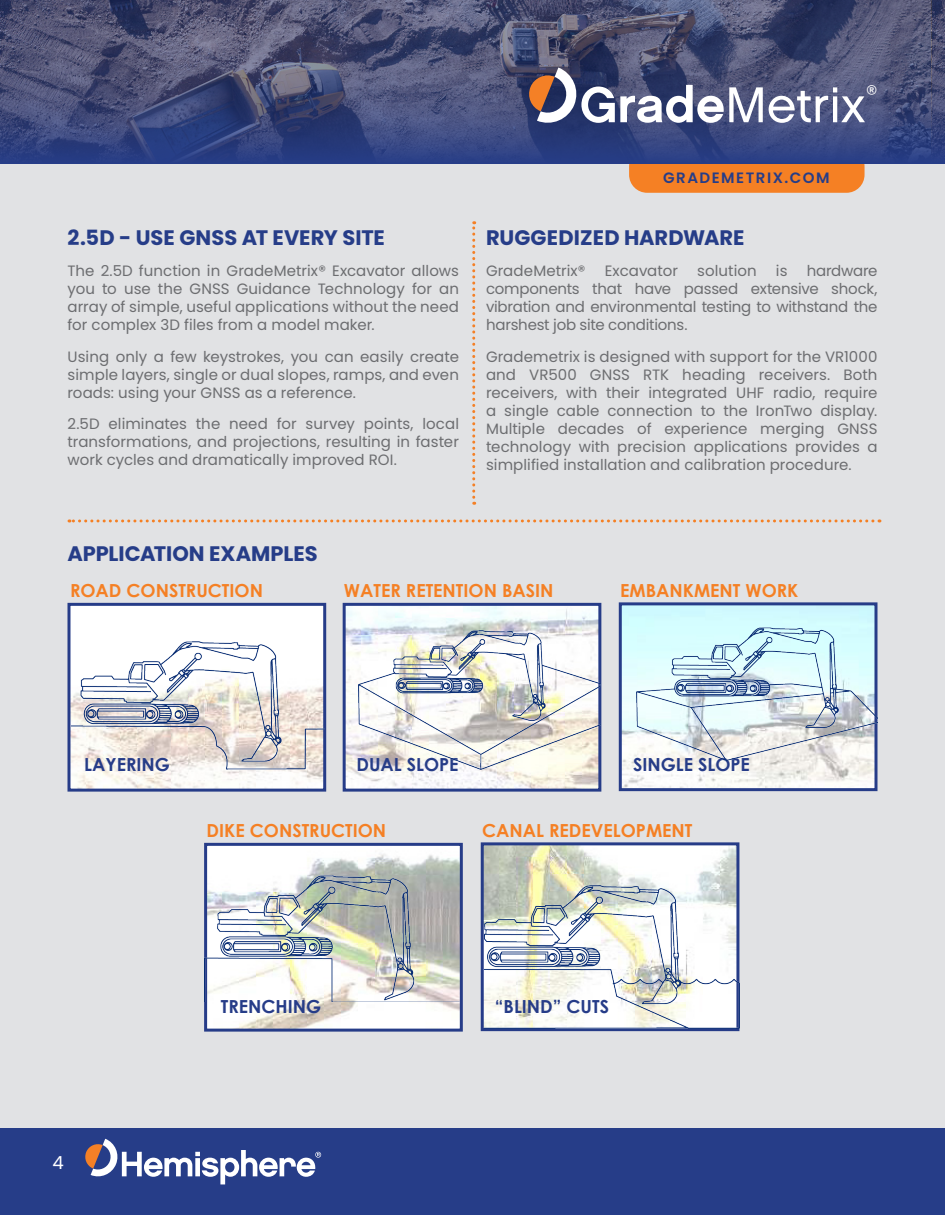
<style>
.page{position:relative;width:945px;height:1215px;background:#e1e2e4}
.page>*{position:absolute;margin:0;border:0;box-sizing:border-box;transform-origin:0 0}
.t1{font:300 23.85px "Poppins";color:#fff}
.t2{font:700 21px "Poppins";color:#263d88}
.Art_Header{font:700 18px "Century Gothic";color:#f58024}
.Art_Header-2{font:700 18px "Century Gothic";color:#263c88}
.t3{font:18px "Poppins";color:#fff}
.TEXT_2{font:15px/18px "Poppins";letter-spacing:.005em;color:#6c6d70;text-align:justify}
.t4{font:600 15px "Poppins";letter-spacing:.1em;color:#263d88}
</style>
<div class="page">
<div style="left:629px;top:148px;width:236px;height:45px;background:#f58024;border-radius:18px"></div>
<svg style="left:0;top:0;width:932px;height:164px;background:#454d78"></svg>
<div style="left:0;top:1128px;width:945px;height:87px;background:#263d88"></div>
<svg style="left:85px;top:1139px;width:236px;height:45px"></svg>
<svg style="left:527px;top:68px;width:236px;height:59px;background:#737590"></svg>
<svg style="left:769px;top:87px;width:96px;height:36px;background:#858aa7"></svg>
<svg style="left:932px;top:0;width:13px;height:164px;background:#404874"></svg>
<svg style="left:69px;top:519px;width:804px;height:3px"></svg>
<img style="left:72px;top:607px;width:250px;height:181px">
<div style="left:68px;top:603px;width:258px;height:189px;border:3px solid #263c88"></div>
<img style="left:347px;top:607px;width:250px;height:181px">
<div style="left:343px;top:603px;width:258px;height:189px;border:3px solid #263c88"></div>
<img style="left:623px;top:606px;width:251px;height:181px">
<div style="left:619px;top:602px;width:259px;height:189px;border:3px solid #263c88"></div>
<img style="left:71px;top:641px;width:254px;height:131px">
<img style="left:359px;top:630px;width:242px;height:139px">
<img style="left:636px;top:628px;width:242px;height:133px">
<img style="left:208px;top:847px;width:251px;height:181px">
<div style="left:204px;top:843px;width:259px;height:189px;border:3px solid #263c88"></div>
<img style="left:485px;top:846px;width:250px;height:40px">
<div style="left:481px;top:842px;width:258px;height:189px;border:3px solid #263c88"></div>
<img style="left:204px;top:876px;width:256px;height:125px">
<img style="left:484px;top:886px;width:255px;height:142px">
<svg style="left:472px;top:221px;width:3px;height:284px"></svg>
<h1 class="t1" style="left:866px;top:80px;width:13px">®</h1>
<p class="t2" style="left:68px;top:225px;width:319px">2.5D - USE GNSS AT EVERY SITE</p>
<p class="TEXT_2" style="left:68px;top:262px;width:393px">The 2.5D function in GradeMetrix® Excavator allows you to use the GNSS Guidance Technology for an array of simple, useful applications without the need for complex 3D files from a model maker.</p>
<p class="TEXT_2" style="left:68px;top:348px;width:393px">Using only a few keystrokes, you can easily create simple layers, single or dual slopes, ramps, and even roads: using your GNSS as a reference.</p>
<p class="TEXT_2" style="left:68px;top:415px;width:393px">2.5D eliminates the need for survey points, local transformations, and projections, resulting in faster work cycles and dramatically improved ROI.</p>
<p class="t4" style="left:663px;top:169px;width:168px">GRADEMETRIX.COM</p>
<p class="t2" style="left:486px;top:225px;width:260px">RUGGEDIZED HARDWARE</p>
<p class="TEXT_2" style="left:486px;top:262px;width:101px">GradeMetrix®</p>
<p class="TEXT_2" style="left:605px;top:262px;width:75px">Excavator</p>
<p class="TEXT_2" style="left:697px;top:262px;width:61px">solution</p>
<p class="TEXT_2" style="left:776px;top:262px;width:13px">is</p>
<p class="TEXT_2" style="left:486px;top:262px;width:393px;text-indent:321px">hardware components that have passed extensive shock, vibration and environmental testing to withstand the harshest job site conditions.</p>
<p class="TEXT_2" style="left:486px;top:348px;width:393px">Grademetrix is designed with support for the VR1000 and VR500 GNSS RTK heading receivers. Both receivers, with their integrated UHF radio, require a single cable connection to the IronTwo display.<br>Multiple decades of experience merging GNSS technology with precision applications provides a simplified installation and calibration procedure.</p>
<p class="t2" style="left:68px;top:541px;width:252px">APPLICATION EXAMPLES</p>
<p class="Art_Header" style="left:70px;top:579px;width:194px">ROAD CONSTRUCTION</p>
<p class="Art_Header" style="left:344px;top:579px;width:211px">WATER RETENTION BASIN</p>
<p class="Art_Header" style="left:620px;top:579px;width:180px">EMBANKMENT WORK</p>
<p class="Art_Header-2" style="left:84px;top:753px;width:87px">LAYERING</p>
<p class="Art_Header-2" style="left:356px;top:753px;width:104px">DUAL SLOPE</p>
<p class="Art_Header-2" style="left:633px;top:753px;width:118px">SINGLE SLOPE</p>
<p class="Art_Header" style="left:207px;top:819px;width:181px">DIKE CONSTRUCTION</p>
<p class="Art_Header" style="left:482px;top:819px;width:212px">CANAL REDEVELOPMENT</p>
<p class="t3" style="left:52px;top:1152px;width:13px">4</p>
<p class="Art_Header-2" style="left:221px;top:995px;width:102px">TRENCHING</p>
<p class="Art_Header-2" style="left:495px;top:995px;width:116px">“BLIND” CUTS</p>
</div>
